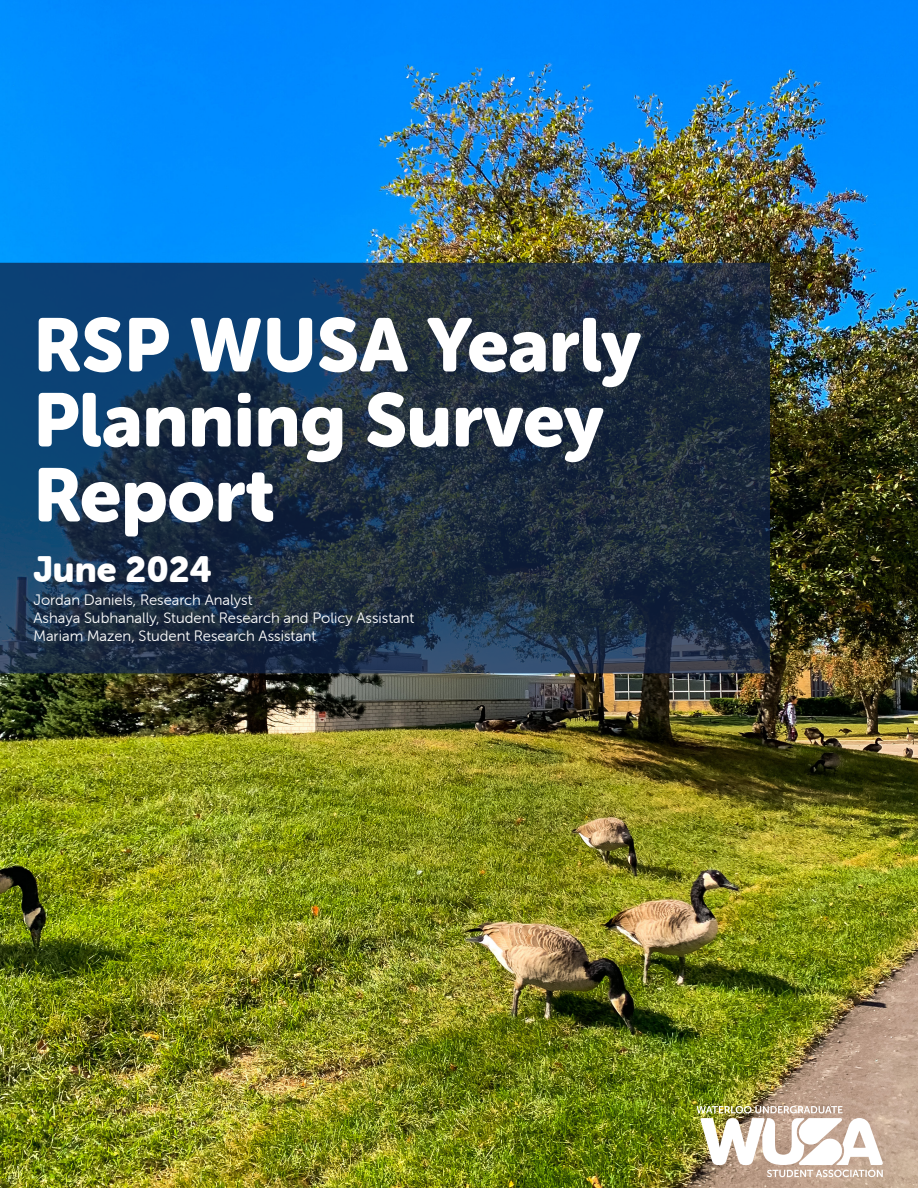
<style>
.page{position:relative;width:918px;height:1188px;background:#fff}
.page>*{position:absolute;margin:0;border:0;box-sizing:border-box;transform-origin:0 0}
.t1{font:75px/75px "Museo Sans Rounded 900";color:#fff}
.t2{font:36px "Museo Sans Rounded 900";color:#fff}
.t3{font:15px "Museo Sans Rounded 300";color:#fff}
</style>
<div class="page">
<img style="left:0;top:0;width:918px;height:1188px">
<svg style="left:0;top:263px;width:770px;height:410px;background:#1a314a"></svg>
<img style="left:697px;top:1106px;width:186px;height:71px">
<p class="t1" style="left:33px;top:308px;width:609px">RSP WUSA Yearly<br>Planning Survey<br>Report</p>
<p class="t2" style="left:33px;top:549px;width:180px">June 2024</p>
<p class="t3" style="left:33px;top:591px;width:221px">Jordan Daniels, Research Analyst</p>
<p class="t3" style="left:33px;top:609px;width:382px">Ashaya Subhanally, Student Research and Policy Assistant</p>
<p class="t3" style="left:33px;top:627px;width:284px">Mariam Mazen, Student Research Assistant</p>
</div>
